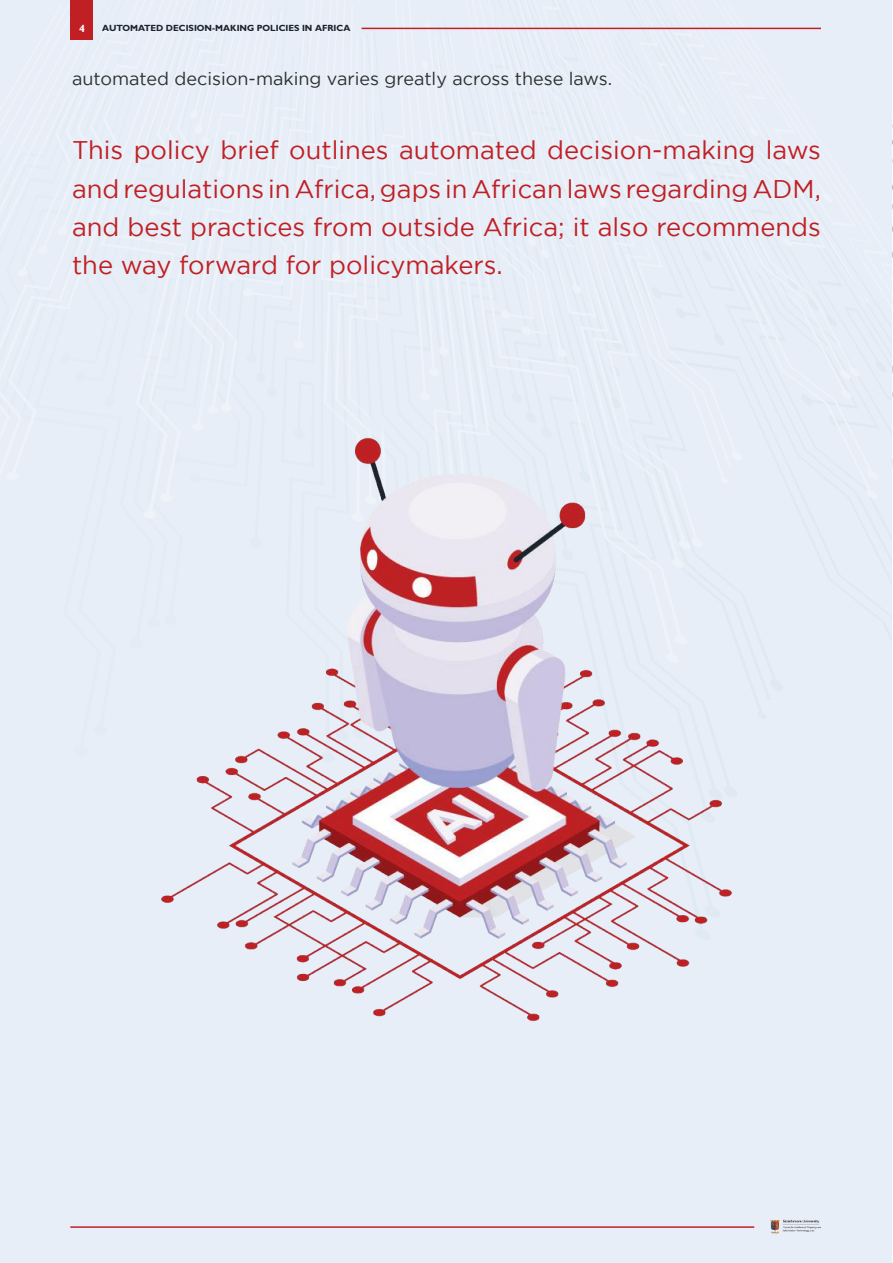
<style>
.page{position:relative;width:893px;height:1263px;background:#e7eef8}
.page>*{position:absolute;margin:0;border:0;box-sizing:border-box;transform-origin:0 0}
.t1{font:25.5px/38.2px "Gotham";color:#c02024;text-align:justify}
.t2{font:18px "Gotham";color:#2c3231}
.t3{font:700 10.5px "Gill Sans";color:#fff}
.t4{font:700 9px "Gill Sans";color:#1c212b}
</style>
<div class="page">
<svg style="left:653px;top:27px;width:168px;height:3px"></svg>
<svg style="left:892px;top:0;width:1px;height:729px"></svg>
<hr style="left:70px;top:1226px;width:684px;height:2px;background:#c02024">
<img style="left:770px;top:1219px;width:51px;height:15px">
<div style="left:70px;top:0;width:23px;height:39px;background:#c02024"></div>
<hr style="left:362px;top:28px;width:459px;height:1px;background:#c02024">
<img style="left:161px;top:437px;width:571px;height:585px">
<p class="t3" style="left:79px;top:22px;width:7px">4</p>
<p class="t4" style="left:102px;top:23px;width:250px">AUTOMATED DECISION-MAKING POLICIES IN AFRICA</p>
<p class="t2" style="left:72px;top:69px;width:542px">automated decision-making varies greatly across these laws.</p>
<p class="t1" style="left:72px;top:131px;width:750px">This policy brief outlines automated decision-making laws and regulations in Africa, gaps in African laws regarding ADM, and best practices from outside Africa; it also recommends the way forward for policymakers.</p>
</div>
